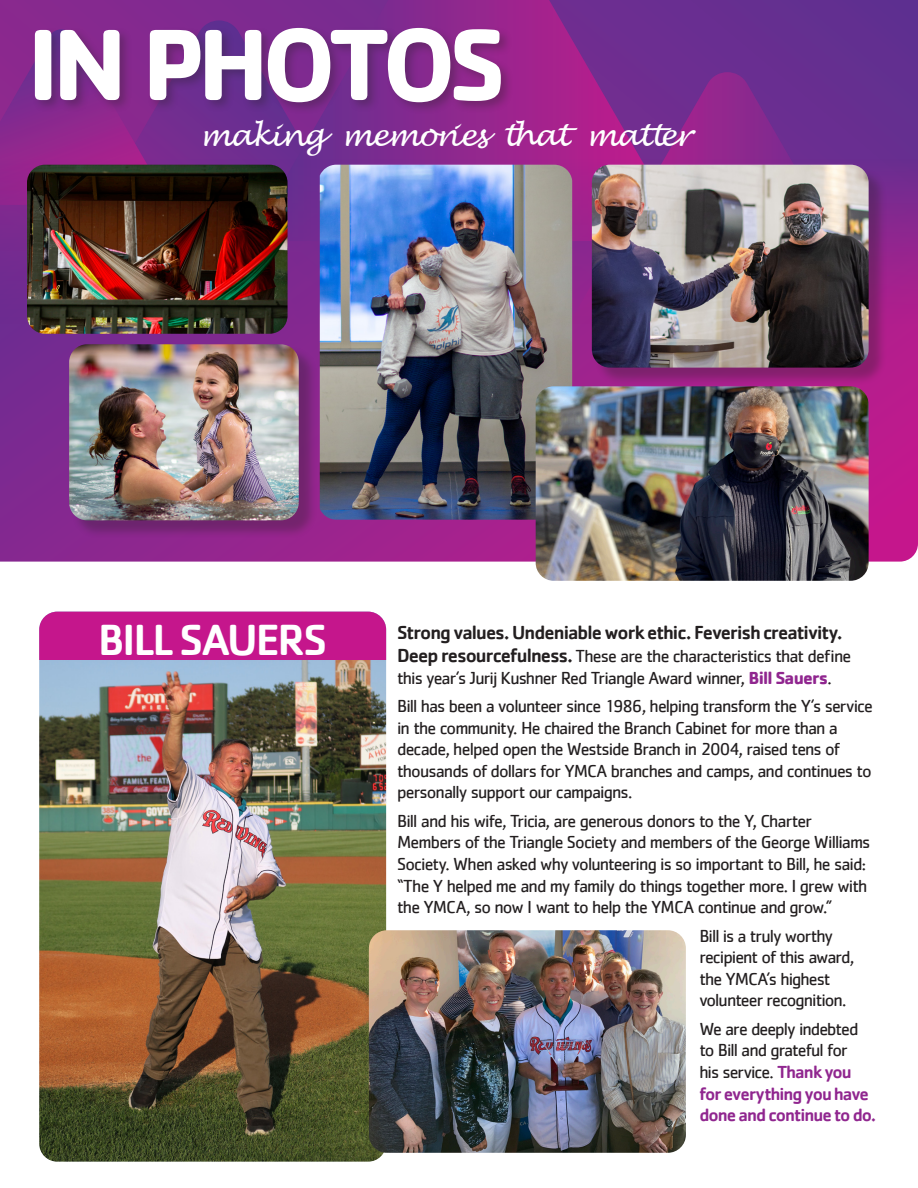
<style>
.page{position:relative;width:918px;height:1188px;background:#fff}
.page>*{position:absolute;margin:0;border:0;box-sizing:border-box;transform-origin:0 0}
.t1{font:700 105px "Cachet";letter-spacing:-.075em;color:#fff}
.t2{font:500 45px "Cachet";letter-spacing:-.05em;color:#fff}
.t3{font:italic 30px "Lucida Handwriting";letter-spacing:-.055em;color:#fff}
.t4{font:500 19.5px "Cachet";letter-spacing:-.045em;color:#231f20}
.t5{font:18px/21.6px "Cachet";letter-spacing:-.05em;color:#231f20}
.s1{font-weight:500;font-size:19.5px}
.s2{font-weight:700;color:#90268f}
.s3{font-weight:500;color:#90268f}
</style>
<div class="page">
<svg style="left:0;top:324px;width:918px;height:238px;background:#97258f"></svg>
<svg style="left:0;top:0;width:918px;height:324px;background:#712c8f"></svg>
<svg style="left:31px;top:20px;width:289px;height:304px;background:#762b8f"></svg>
<svg style="left:572px;top:72px;width:314px;height:252px;background:#792b8f"></svg>
<svg style="left:260px;top:0;width:417px;height:241px;background:#86288f"></svg>
<svg style="left:0;top:29px;width:164px;height:176px;background:#8f278d"></svg>
<div style="left:31px;top:25px;width:483px;height:90px;background:#231f20;opacity:.3"></div>
<div style="left:594px;top:167px;width:293px;height:219px;background:#231f20;opacity:.3"></div>
<img style="left:592px;top:165px;width:277px;height:203px">
<img style="left:320px;top:165px;width:252px;height:355px">
<div style="left:71px;top:347px;width:247px;height:192px;background:#231f20;opacity:.3"></div>
<img style="left:69px;top:344px;width:230px;height:176px">
<img style="left:27px;top:165px;width:261px;height:169px">
<img style="left:536px;top:386px;width:333px;height:195px">
<img style="left:39px;top:660px;width:347px;height:502px">
<div style="left:39px;top:612px;width:347px;height:48px;background:#c5168c"></div>
<img style="left:369px;top:930px;width:317px;height:223px">
<p class="t1" style="left:27px;top:-3px;width:481px">IN PHOTOS</p>
<p class="t3" style="left:199px;top:118px;width:494px">making memories that matter</p>
<p class="t2" style="left:98px;top:612px;width:231px">BILL SAUERS</p>
<p class="t4" style="left:397px;top:620px;width:447px">Strong values. Undeniable work ethic. Feverish creativity.</p>
<p class="t5" style="left:397px;top:645px;width:456px"><span class="s1">Deep resourcefulness.</span> These are the characteristics that define this year’s Jurij Kushner Red Triangle Award winner, <span class="s2">Bill Sauers</span>.</p>
<p class="t5" style="left:397px;top:695px;width:477px">Bill has been a volunteer since 1986, helping transform the Y’s service in the community. He chaired the Branch Cabinet for more than a decade, helped open the Westside Branch in 2004, raised tens of thousands of dollars for YMCA branches and camps, and continues to personally support our campaigns.</p>
<p class="t5" style="left:397px;top:810px;width:475px">Bill and his wife, Tricia, are generous donors to the Y, Charter Members of the Triangle Society and members of the George Williams Society. When asked why volunteering is so important to Bill, he said: “The Y helped me and my family do things together more. I grew with the YMCA, so now I want to help the YMCA continue and grow.”</p>
<p class="t5" style="left:699px;top:924px;width:156px">Bill is a truly worthy recipient of this award, the YMCA’s highest volunteer recognition.</p>
<p class="t5" style="left:699px;top:1018px;width:178px">We are deeply indebted to Bill and grateful for<br>his service. <span class="s3">Thank you for everything you have done and continue to do.</span></p>
</div>
